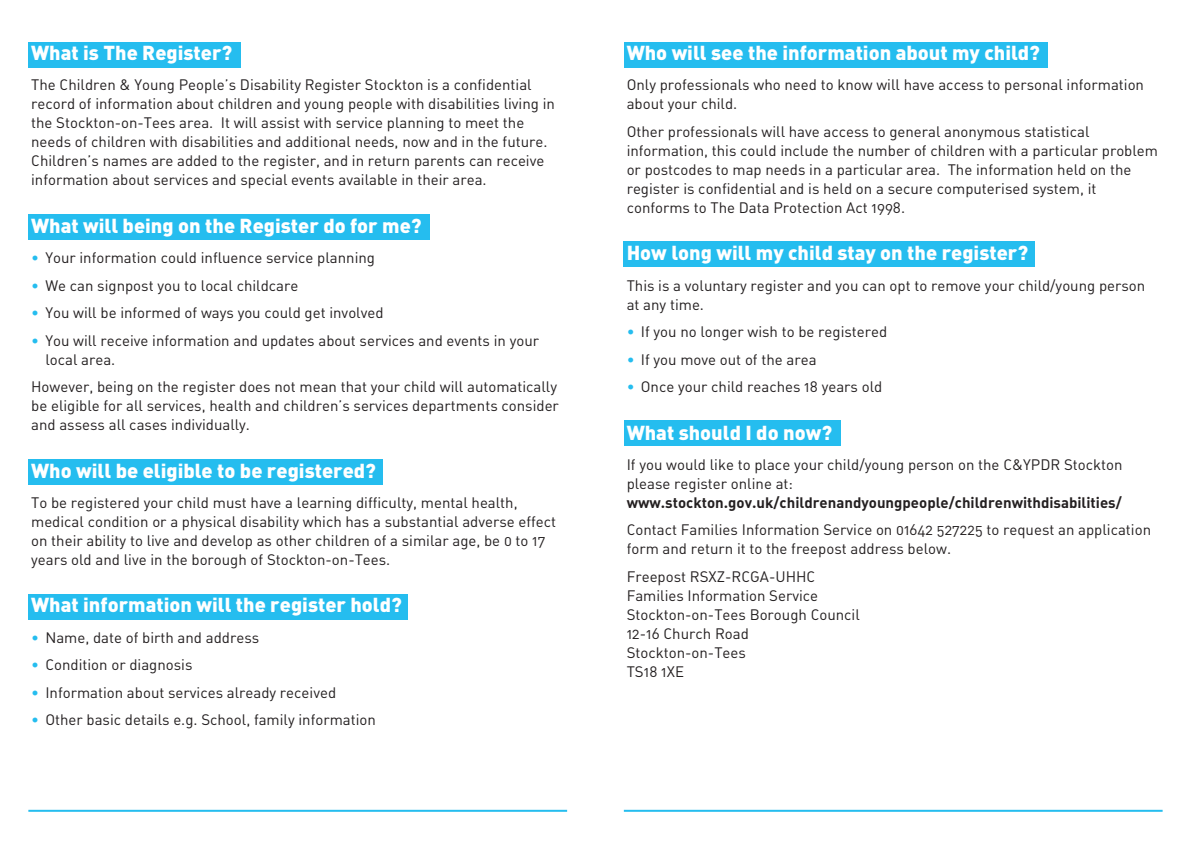
<style>
.page{position:relative;width:1191px;height:842px;background:#fff}
.page>*{position:absolute;margin:0;border:0;box-sizing:border-box;transform-origin:0 0}
.t1{font:900 20px "DIN";color:#fff}
.t2{font:15px/19px "DIN Alternate";color:#231f20}
.t3{font:700 15px "DIN Alternate";color:#231f20}
.s1{color:#25bdef}
</style>
<div class="page">
<div style="left:624px;top:43px;width:423px;height:25px;background:#25bdef"></div>
<div style="left:624px;top:242px;width:411px;height:25px;background:#25bdef"></div>
<div style="left:624px;top:420px;width:216px;height:25px;background:#25bdef"></div>
<hr style="left:624px;top:810px;width:538px;height:2px;background:#25bdef">
<hr style="left:28px;top:810px;width:539px;height:2px;background:#25bdef">
<div style="left:28px;top:43px;width:213px;height:25px;background:#25bdef"></div>
<div style="left:28px;top:214px;width:402px;height:25px;background:#25bdef"></div>
<div style="left:28px;top:459px;width:355px;height:26px;background:#25bdef"></div>
<div style="left:28px;top:594px;width:380px;height:26px;background:#25bdef"></div>
<h1 class="t1" style="left:31px;top:41px;width:203px">What is The Register?</h1>
<p class="t2" style="left:31px;top:75px;width:525px">The Children &amp; Young People’s Disability Register Stockton is a confidential record of information about children and young people with disabilities living in the Stockton-on-Tees area. It will assist with service planning to meet the needs of children with disabilities and additional needs, now and in the future.<br>Children’s names are added to the register, and in return parents can receive information about services and special events available in their area.</p>
<h1 class="t1" style="left:31px;top:214px;width:392px">What will being on the Register do for me?</h1>
<p class="t2" style="left:31px;top:248px;width:345px"><span class="s1">•</span> Your information could influence service planning</p>
<p class="t2" style="left:31px;top:276px;width:269px"><span class="s1">•</span> We can signpost you to local childcare</p>
<p class="t2" style="left:31px;top:303px;width:354px"><span class="s1">•</span> You will be informed of ways you could get involved</p>
<p class="t2" style="left:45px;top:331px;width:495px;text-indent:-14px"><span class="s1">•</span> You will receive information and updates about services and events in your local area.</p>
<p class="t2" style="left:31px;top:377px;width:529px">However, being on the register does not mean that your child will automatically be eligible for all services, health and children’s services departments consider and assess all cases individually.</p>
<h1 class="t1" style="left:31px;top:459px;width:346px">Who will be eligible to be registered?</h1>
<p class="t2" style="left:31px;top:493px;width:526px">To be registered your child must have a learning difficulty, mental health, medical condition or a physical disability which has a substantial adverse effect on their ability to live and develop as other children of a similar age, be 0 to 17 years old and live in the borough of Stockton-on-Tees.</p>
<h1 class="t1" style="left:31px;top:594px;width:372px">What information will the register hold?</h1>
<p class="t2" style="left:31px;top:628px;width:230px"><span class="s1">•</span> Name, date of birth and address</p>
<p class="t2" style="left:31px;top:656px;width:163px"><span class="s1">•</span> Condition or diagnosis</p>
<p class="t2" style="left:31px;top:683px;width:306px"><span class="s1">•</span> Information about services already received</p>
<p class="t2" style="left:31px;top:711px;width:346px"><span class="s1">•</span> Other basic details e.g. School, family information</p>
<h1 class="t1" style="left:626px;top:41px;width:415px">Who will see the information about my child?</h1>
<p class="t2" style="left:626px;top:75px;width:519px">Only professionals who need to know will have access to personal information about your child.</p>
<p class="t2" style="left:626px;top:122px;width:533px">Other professionals will have access to general anonymous statistical information, this could include the number of children with a particular problem or postcodes to map needs in a particular area. The information held on the register is confidential and is held on a secure computerised system, it conforms to The Data Protection Act 1998.</p>
<h1 class="t1" style="left:626px;top:242px;width:403px">How long will my child stay on the register?</h1>
<p class="t2" style="left:626px;top:276px;width:520px">This is a voluntary register and you can opt to remove your child/young person at any time.</p>
<p class="t2" style="left:626px;top:322px;width:262px"><span class="s1">•</span> If you no longer wish to be registered</p>
<p class="t2" style="left:626px;top:350px;width:191px"><span class="s1">•</span> If you move out of the area</p>
<p class="t2" style="left:626px;top:377px;width:257px"><span class="s1">•</span> Once your child reaches 18 years old</p>
<h1 class="t1" style="left:626px;top:421px;width:207px">What should I do now?</h1>
<p class="t2" style="left:626px;top:455px;width:497px">If you would like to place your child/young person on the C&amp;YPDR Stockton please register online at:</p>
<p class="t3" style="left:626px;top:494px;width:496px">www.stockton.gov.uk/childrenandyoungpeople/childrenwithdisabilities/</p>
<p class="t2" style="left:626px;top:521px;width:526px">Contact Families Information Service on 01642 527225 to request an application form and return it to the freepost address below.</p>
<p class="t2" style="left:626px;top:567px;width:235px">Freepost RSXZ-RCGA-UHHC<br>Families Information Service<br>Stockton-on-Tees Borough Council<br>12-16 Church Road<br>Stockton-on-Tees<br>TS18 1XE</p>
</div>
